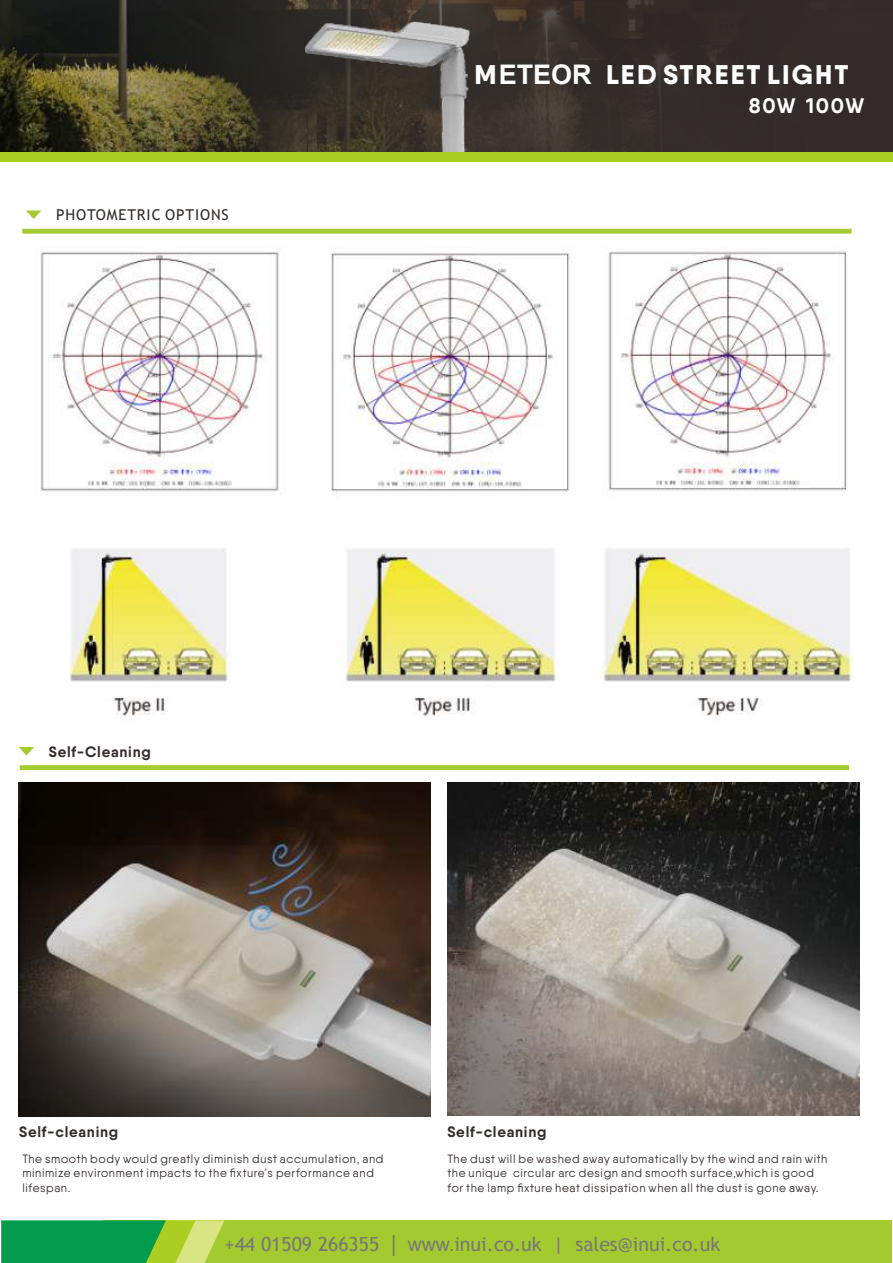
<style>
.page{position:relative;width:893px;height:1263px;background:#fff}
.page>*{position:absolute;margin:0;border:0;box-sizing:border-box;transform-origin:0 0}
.t1{font:800 27px "Qanelas";letter-spacing:.085em;color:#fefefe}
.t2{font:700 21px "Qanelas";letter-spacing:.085em;color:#fefefe}
.t3{font:19.5px "Trebuchet MS";color:#787778}
.t4{font:700 15px "Qanelas";letter-spacing:.05em;color:#332c2b}
.t5{font:15px "Trebuchet MS";letter-spacing:.06em;color:#332c2b}
.t6{font:12px/14.2px "Qanelas";letter-spacing:.05em;color:#332c2b}
.s1{font-family:"Arial";font-weight:700}
.s2{font-family:"Microsoft Ya Hei"}
.s3{font-family:"Arial"}
</style>
<div class="page">
<img style="left:34px;top:229px;width:820px;height:487px">
<svg style="left:27px;top:211px;width:14px;height:8px"></svg>
<div style="left:103px;top:1220px;width:789px;height:43px;background:#a3cb2f"></div>
<svg style="left:1px;top:1220px;width:224px;height:43px"></svg>
<div style="left:23px;top:229px;width:828px;height:4px;background:#a3cb2f;border:1px solid #a3cb2f"></div>
<svg style="left:19px;top:747px;width:15px;height:8px"></svg>
<svg style="left:20px;top:765px;width:829px;height:5px;background:#a7cd38"></svg>
<img style="left:19px;top:783px;width:411px;height:333px">
<img style="left:448px;top:783px;width:411px;height:333px">
<svg style="left:0;top:0;width:893px;height:152px;background:#342e24"></svg>
<img style="left:120px;top:6px;width:597px;height:146px">
<div style="left:0;top:152px;width:893px;height:9px;background:#acce22"></div>
<p class="t5" style="left:56px;top:209px;width:174px">PHOTOMETRIC OPTIONS</p>
<p class="t4" style="left:49px;top:745px;width:103px">Self-Cleaning</p>
<h1 class="t1" style="left:474px;top:62px;width:375px">M<span class="s1">E</span><span class="s1">TEOR</span> LED STREET LIGHT</h1>
<h2 class="t2" style="left:749px;top:96px;width:117px">80W 100W</h2>
<p class="t4" style="left:19px;top:1125px;width:101px">Self-cleaning</p>
<p class="t4" style="left:447px;top:1125px;width:101px">Self-cleaning</p>
<p class="t6" style="left:22px;top:1152px;width:363px">The smooth body would greatly diminish dust accumulation, and minimize environment impacts to the fixture’s performance and lifespan.</p>
<p class="t6" style="left:447px;top:1152px;width:381px">The dust will be washed away automatically by the wind and rain with the unique circular arc design and smooth surface,which is good for the lamp fixture heat dissipation when all the dust is gone away.</p>
<h3 class="t3" style="left:224px;top:1232px;width:497px">+44 01509 266355 <span class="s2">|</span> <span class="s3">www.</span>inui.co.uk | sales@inui.co.uk</h3>
</div>
